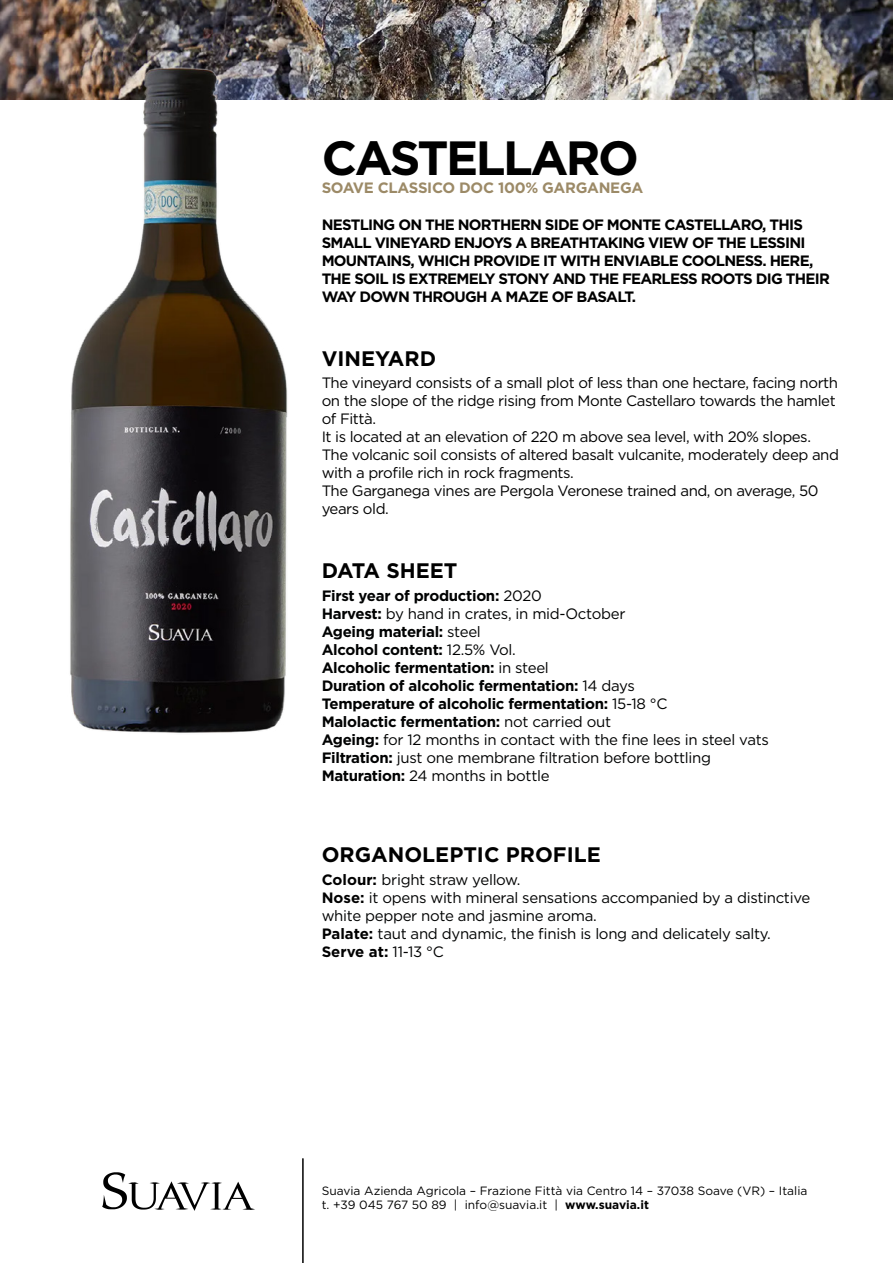
<style>
.page{position:relative;width:893px;height:1263px;background:#fff}
.page>*{position:absolute;margin:0;border:0;box-sizing:border-box;transform-origin:0 0}
.t1{font:700 48px "Gotham";letter-spacing:-.05em;color:#000}
.t2{font:700 21px "Gotham";color:#000}
.t3{font:15px/18px "Gotham";letter-spacing:-.03em;color:#000}
.t4{font:15px/18px "Gotham";letter-spacing:-.02em;color:#010202}
.t5{font:700 15px/18px "Gotham";letter-spacing:-.05em;color:#000}
.t6{font:700 15px "Gotham";letter-spacing:-.02em;color:#010202}
.t7{font:700 15px "Gotham";letter-spacing:-.02em;color:#9c8a67}
.t8{font:12px "Gotham";color:#000}
.s1{font-weight:400}
.s2{font-weight:700}
.s3{font-weight:700;color:#000}
.s4{font-weight:400;color:#010202}
</style>
<div class="page">
<img style="left:0;top:0;width:893px;height:100px">
<img style="left:54px;top:0;width:250px;height:733px">
<svg style="left:102px;top:1172px;width:153px;height:39px"></svg>
<hr style="left:302px;top:1159px;width:2px;height:104px;background:#000">
<p class="t1" style="left:322px;top:127px;width:319px">CASTELLARO</p>
<p class="t7" style="left:322px;top:178px;width:323px">SOAVE CLASSICO DOC 100% GARGANEGA</p>
<p class="t5" style="left:322px;top:215px;width:510px">NESTLING ON THE NORTHERN SIDE OF MONTE CASTELLARO, THIS SMALL VINEYARD ENJOYS A BREATHTAKING VIEW OF THE LESSINI MOUNTAINS, WHICH PROVIDE IT WITH ENVIABLE COOLNESS. HERE, THE SOIL IS EXTREMELY STONY AND THE FEARLESS ROOTS DIG THEIR WAY DOWN THROUGH A MAZE OF BASALT.</p>
<p class="t2" style="left:322px;top:344px;width:116px">VINEYARD</p>
<p class="t3" style="left:322px;top:374px;width:518px">The vineyard consists of a small plot of less than one hectare, facing north on the slope of the ridge rising from Monte Castellaro towards the hamlet of Fittà.</p>
<p class="t3" style="left:322px;top:428px;width:519px">It is located at an elevation of 220 m above sea level, with 20% slopes.<br>The volcanic soil consists of altered basalt vulcanite, moderately deep and with a profile rich in rock fragments.</p>
<p class="t3" style="left:322px;top:482px;width:498px">The Garganega vines are Pergola Veronese trained and, on average, 50 years old.</p>
<p class="t2" style="left:322px;top:557px;width:137px">DATA SHEET</p>
<p class="t6" style="left:322px;top:585px;width:222px">First year of production: <span class="s1">2020</span></p>
<p class="t4" style="left:322px;top:604px;width:305px"><span class="s2">Harvest:</span> by hand in crates, in mid-October</p>
<p class="t6" style="left:322px;top:621px;width:161px">Ageing material: <span class="s1">steel</span></p>
<p class="t6" style="left:322px;top:639px;width:196px">Alcohol content: <span class="s1">12.5% Vol.</span></p>
<p class="t6" style="left:322px;top:657px;width:229px">Alcoholic fermentation: <span class="s1">in steel</span></p>
<p class="t6" style="left:322px;top:675px;width:315px">Duration of alcoholic fermentation: <span class="s1">14 days</span></p>
<p class="t6" style="left:322px;top:693px;width:347px">Temperature of alcoholic fermentation: <span class="s1">15-18 °C</span></p>
<p class="t6" style="left:322px;top:711px;width:291px">Malolactic fermentation: <span class="s1">not carried out</span></p>
<p class="t4" style="left:322px;top:730px;width:449px"><span class="s2">Ageing:</span> for 12 months in contact with the fine lees in steel vats</p>
<p class="t4" style="left:322px;top:748px;width:391px"><span class="s2">Filtration:</span> just one membrane filtration before bottling</p>
<p class="t4" style="left:322px;top:766px;width:229px"><span class="s2">Maturation:</span> 24 months in bottle</p>
<p class="t2" style="left:322px;top:841px;width:281px">ORGANOLEPTIC PROFILE</p>
<p class="t4" style="left:322px;top:870px;width:200px"><span class="s3">Colour:</span> bright straw yellow.</p>
<p class="t4" style="left:322px;top:888px;width:490px"><span class="s3">Nose:</span> it opens with mineral sensations accompanied by a distinctive white pepper note and jasmine aroma.</p>
<p class="t4" style="left:322px;top:924px;width:451px"><span class="s3">Palate:</span> taut and dynamic, the finish is long and delicately salty.</p>
<p class="t5" style="left:322px;top:943px;width:124px">Serve at: <span class="s4">11-13 °C</span></p>
<p class="t8" style="left:322px;top:1183px;width:487px">Suavia Azienda Agricola – Frazione Fittà via Centro 14 – 37038 Soave (VR) – Italia</p>
<p class="t8" style="left:322px;top:1197px;width:329px">t. +39 045 767 50 89 | info@suavia.it | <span class="s2">www.suavia.it</span></p>
</div>
